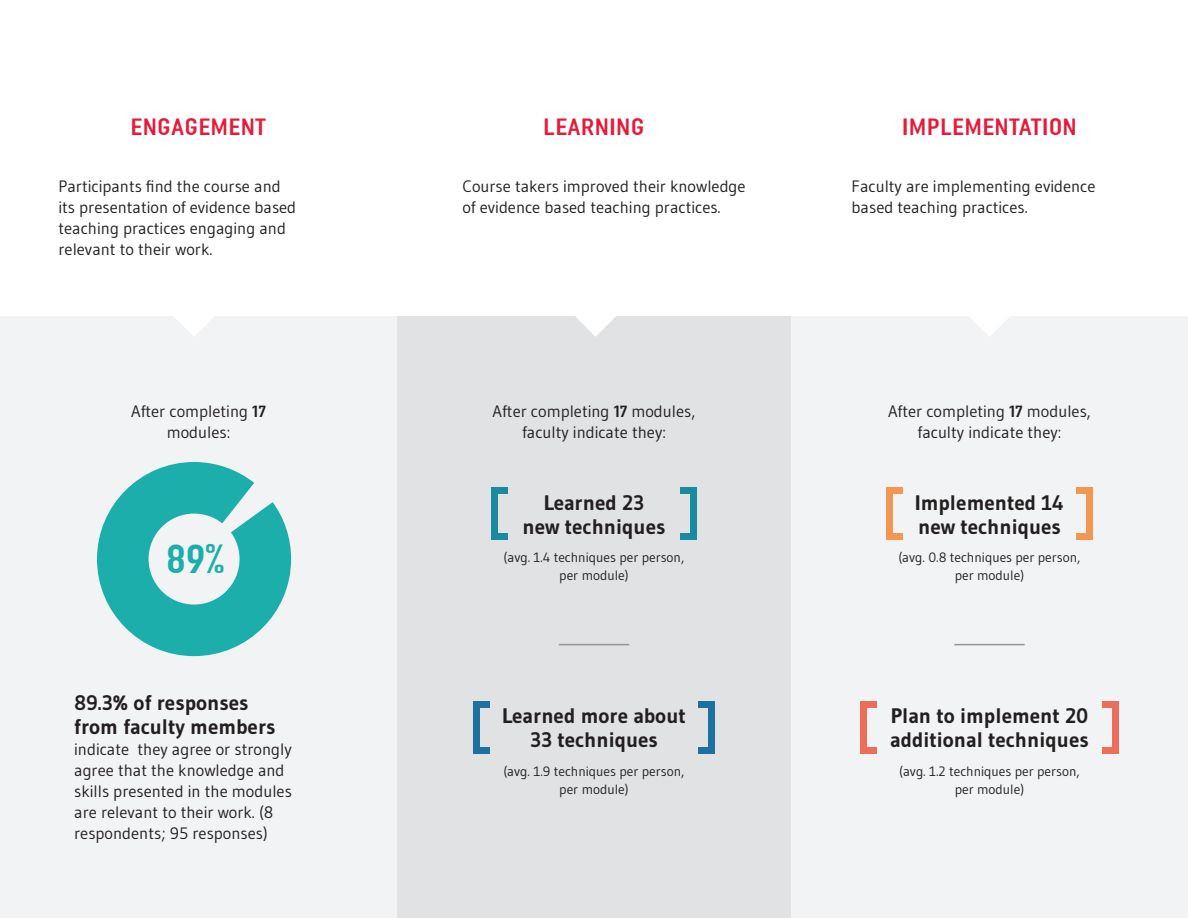
<style>
.page{position:relative;width:1188px;height:918px;background:#fff}
.page>*{position:absolute;margin:0;border:0;box-sizing:border-box;transform-origin:0 0}
.t1{font:40.5px "Linotype Ordinar";color:#1baeab}
.t2{font:24px "Linotype Ordinar";letter-spacing:.025em;color:#e61b39}
.t3{font:700 21px/24px "Gudea";color:#231f20}
.t4{font:16.5px/21px "Gudea";color:#231f20}
.t5{font:13.5px/18px "Gudea";color:#231f20;text-align:center}
.s1{font-family:"Linotype Ordinar"}
</style>
<div class="page">
<div style="left:396px;top:317px;width:396px;height:601px;background:#e1e2e4"></div>
<div style="left:792px;top:317px;width:396px;height:601px;background:#f2f3f4"></div>
<div style="left:0;top:317px;width:396px;height:601px;background:#f2f3f4"></div>
<svg style="left:97px;top:462px;width:194px;height:194px"></svg>
<div style="left:149px;top:514px;width:91px;height:91px;background:#f2f3f4;border-radius:50%"></div>
<svg style="left:570px;top:316px;width:51px;height:21px"></svg>
<svg style="left:169px;top:316px;width:51px;height:20px"></svg>
<svg style="left:964px;top:316px;width:51px;height:20px"></svg>
<div style="left:491px;top:488px;width:6px;height:51px;background:#1a8aa1"></div>
<div style="left:491px;top:488px;width:16px;height:6px;background:#1a8aa1"></div>
<div style="left:491px;top:533px;width:16px;height:6px;background:#1a8aa1"></div>
<div style="left:691px;top:488px;width:6px;height:51px;background:#1a8aa1"></div>
<div style="left:681px;top:488px;width:16px;height:6px;background:#1a8aa1"></div>
<div style="left:681px;top:533px;width:16px;height:6px;background:#1a8aa1"></div>
<div style="left:474px;top:702px;width:6px;height:51px;background:#1c71a0"></div>
<div style="left:474px;top:702px;width:16px;height:6px;background:#1c71a0"></div>
<div style="left:474px;top:747px;width:16px;height:6px;background:#1c71a0"></div>
<div style="left:708px;top:702px;width:6px;height:51px;background:#1c71a0"></div>
<div style="left:698px;top:702px;width:16px;height:6px;background:#1c71a0"></div>
<div style="left:698px;top:747px;width:16px;height:6px;background:#1c71a0"></div>
<div style="left:860px;top:702px;width:6px;height:51px;background:#ec6d5a"></div>
<div style="left:860px;top:702px;width:16px;height:6px;background:#ec6d5a"></div>
<div style="left:860px;top:747px;width:16px;height:6px;background:#ec6d5a"></div>
<div style="left:1113px;top:702px;width:6px;height:51px;background:#ec6d5a"></div>
<div style="left:1103px;top:702px;width:16px;height:6px;background:#ec6d5a"></div>
<div style="left:1103px;top:747px;width:16px;height:6px;background:#ec6d5a"></div>
<hr style="left:954px;top:644px;width:71px;height:1px;background:#939598">
<hr style="left:559px;top:644px;width:70px;height:1px;background:#939598">
<div style="left:887px;top:488px;width:6px;height:51px;background:#f39652"></div>
<div style="left:887px;top:488px;width:16px;height:6px;background:#f39652"></div>
<div style="left:887px;top:533px;width:16px;height:6px;background:#f39652"></div>
<div style="left:1086px;top:488px;width:6px;height:51px;background:#f39652"></div>
<div style="left:1076px;top:488px;width:16px;height:6px;background:#f39652"></div>
<div style="left:1076px;top:533px;width:16px;height:6px;background:#f39652"></div>
<h2 class="t2" style="left:131px;top:113px;width:137px">ENGAGEMENT</h2>
<h2 class="t2" style="left:544px;top:113px;width:102px">LEARNING</h2>
<h2 class="t2" style="left:902px;top:113px;width:176px">IMPLEMENTATION</h2>
<p class="t4" style="left:58px;top:176px;width:239px">Participants find the course and its presentation of evidence based teaching practices engaging and relevant to their work.</p>
<p class="t4" style="left:131px;top:400px;width:136px;text-align:center">After completing <span class="s1">17 </span>modules:</p>
<h1 class="t1" style="left:167px;top:536px;width:59px">89%</h1>
<p class="t3" style="left:74px;top:690px;width:203px">89.3% of responses from faculty members</p>
<p class="t4" style="left:74px;top:738px;width:219px">indicate they agree or strongly agree that the knowledge and skills presented in the modules are relevant to their work. (8 respondents; 95 responses)</p>
<p class="t4" style="left:462px;top:176px;width:285px">Course takers improved their knowledge of evidence based teaching practices.</p>
<p class="t4" style="left:852px;top:176px;width:245px">Faculty are implementing evidence based teaching practices.</p>
<p class="t4" style="left:493px;top:400px;width:204px;text-align:center">After completing <span class="s1">17</span> modules, faculty indicate they:</p>
<p class="t4" style="left:888px;top:400px;width:204px;text-align:center">After completing <span class="s1">17</span> modules, faculty indicate they:</p>
<p class="t3" style="left:523px;top:490px;width:144px;text-align:center">Learned 23 new techniques</p>
<p class="t5" style="left:504px;top:548px;width:182px">(avg. 1.4 techniques per person, per module)</p>
<p class="t3" style="left:502px;top:704px;width:185px;text-align:center">Learned more about<br>33 techniques</p>
<p class="t5" style="left:503px;top:762px;width:183px">(avg. 1.9 techniques per person, per module)</p>
<p class="t3" style="left:915px;top:490px;width:150px">Implemented 14 new techniques</p>
<p class="t5" style="left:898px;top:548px;width:184px">(avg. 0.8 techniques per person, per module)</p>
<p class="t3" style="left:890px;top:704px;width:200px">Plan to implement 20 additional techniques</p>
<p class="t5" style="left:899px;top:762px;width:182px">(avg. 1.2 techniques per person, per module)</p>
</div>
